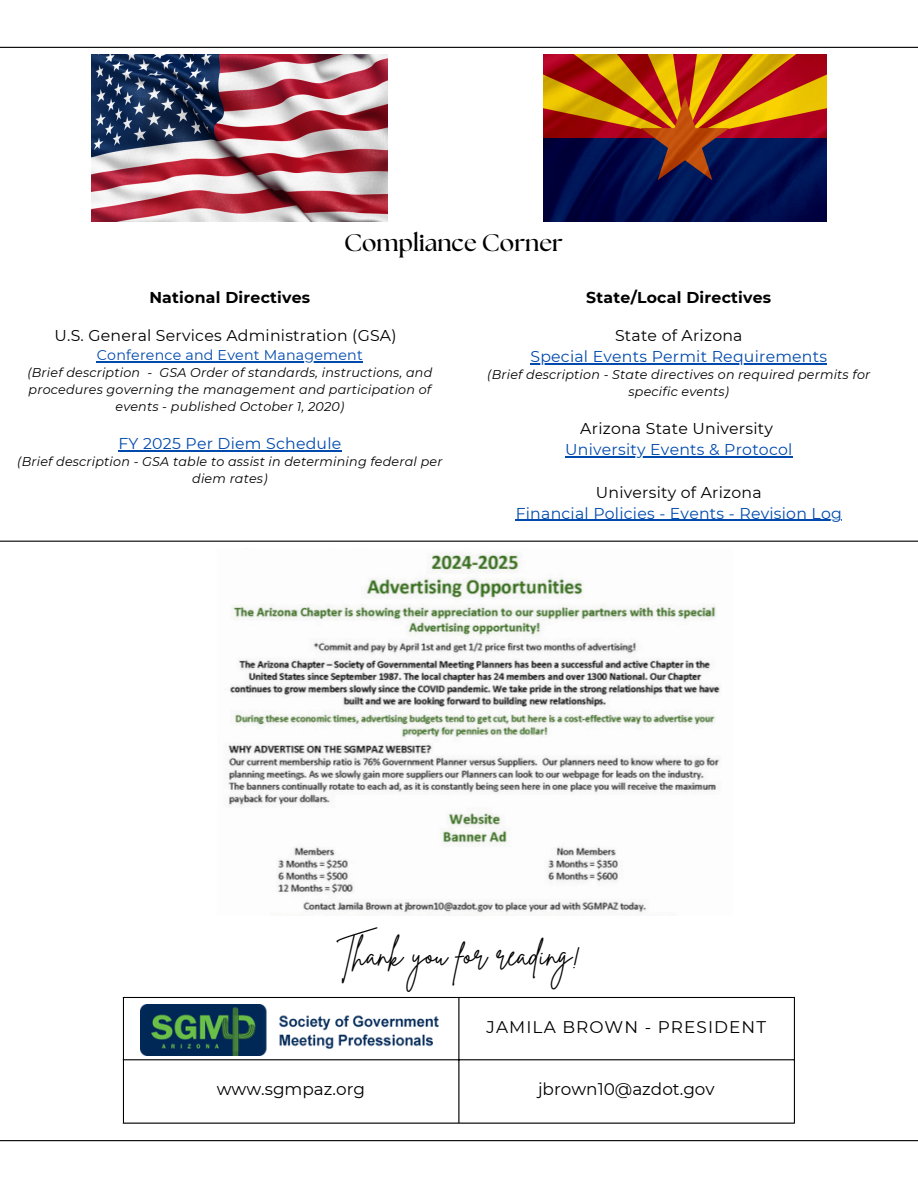
<style>
.page{position:relative;width:918px;height:1188px;background:#fff}
.page>*{position:absolute;margin:0;border:0;box-sizing:border-box;transform-origin:0 0}
.t1{font:31.35px "Brittany Signature";color:#000}
.t2{font:700 24px "The Seasons";color:#000}
.t3{font:16.8px "Montserrat";color:#000}
.t4{font:16.8px "Montserrat";letter-spacing:.065em;color:#000}
.t5{font:15.75px "Montserrat";letter-spacing:.015em;color:#004aad}
.t6{font:15.75px "Montserrat";letter-spacing:.015em;color:#000}
.t7{font:700 15.75px "Montserrat";letter-spacing:.015em;color:#000}
.t8{font:14.25px "Montserrat";letter-spacing:.015em;color:#004aad}
.t9{font:italic 12.75px/17px "Montserrat";letter-spacing:.015em;color:#000;text-align:center}
</style>
<div class="page">
<hr style="left:0;top:47px;width:918px;height:1px;background:#000">
<hr style="left:0;top:1140px;width:918px;height:1px;background:#000">
<hr style="left:123px;top:998px;width:1px;height:125px;background:#000">
<hr style="left:458px;top:998px;width:1px;height:125px;background:#000">
<hr style="left:794px;top:998px;width:1px;height:125px;background:#000">
<hr style="left:123px;top:997px;width:672px;height:1px;background:#000">
<hr style="left:123px;top:1059px;width:672px;height:1px;background:#000">
<hr style="left:123px;top:1123px;width:672px;height:1px;background:#000">
<hr style="left:97px;top:361px;width:266px;height:1px;background:#004aad">
<hr style="left:118px;top:450px;width:224px;height:1px;background:#004aad">
<hr style="left:530px;top:363px;width:297px;height:1px;background:#004aad">
<hr style="left:565px;top:456px;width:228px;height:1px;background:#004aad">
<hr style="left:516px;top:520px;width:326px;height:1px;background:#004aad">
<img style="left:140px;top:1004px;width:298px;height:51px">
<img style="left:92px;top:55px;width:296px;height:166px">
<img style="left:544px;top:55px;width:282px;height:166px">
<img style="left:228px;top:553px;width:492px;height:362px">
<hr style="left:0;top:541px;width:918px;height:1px;background:#000">
<p class="t2" style="left:344px;top:232px;width:220px">Compliance Corner</p>
<p class="t7" style="left:149px;top:288px;width:162px">National Directives</p>
<p class="t6" style="left:54px;top:326px;width:344px">U.S. General Services Administration (GSA)</p>
<p class="t8" style="left:97px;top:346px;width:267px">Conference and Event Management</p>
<p class="t9" style="left:27px;top:364px;width:406px">(Brief description - GSA Order of standards, instructions, and procedures governing the management and participation of events - published October 1, 2020)</p>
<p class="t5" style="left:118px;top:434px;width:224px">FY 2025 Per Diem Schedule</p>
<p class="t9" style="left:17px;top:453px;width:427px">(Brief description - GSA table to assist in determining federal per diem rates)</p>
<p class="t7" style="left:586px;top:288px;width:187px">State/Local Directives</p>
<p class="t6" style="left:615px;top:326px;width:129px">State of Arizona</p>
<p class="t5" style="left:530px;top:347px;width:298px">Special Events Permit Requirements</p>
<p class="t9" style="left:487px;top:366px;width:384px">(Brief description - State directives on required permits for specific events)</p>
<p class="t6" style="left:580px;top:419px;width:194px">Arizona State University</p>
<p class="t5" style="left:565px;top:440px;width:229px">University Events &amp; Protocol</p>
<p class="t6" style="left:596px;top:482px;width:167px">University of Arizona</p>
<p class="t5" style="left:516px;top:504px;width:328px">Financial Policies - Events - Revision Log</p>
<p class="t1" style="left:337px;top:934px;width:246px">Thank you for reading!</p>
<p class="t4" style="left:487px;top:1016px;width:281px">JAMILA BROWN - PRESIDENT</p>
<p class="t3" style="left:217px;top:1079px;width:150px">www.sgmpaz.org</p>
<p class="t3" style="left:538px;top:1079px;width:178px">jbrown10@azdot.gov</p>
</div>
